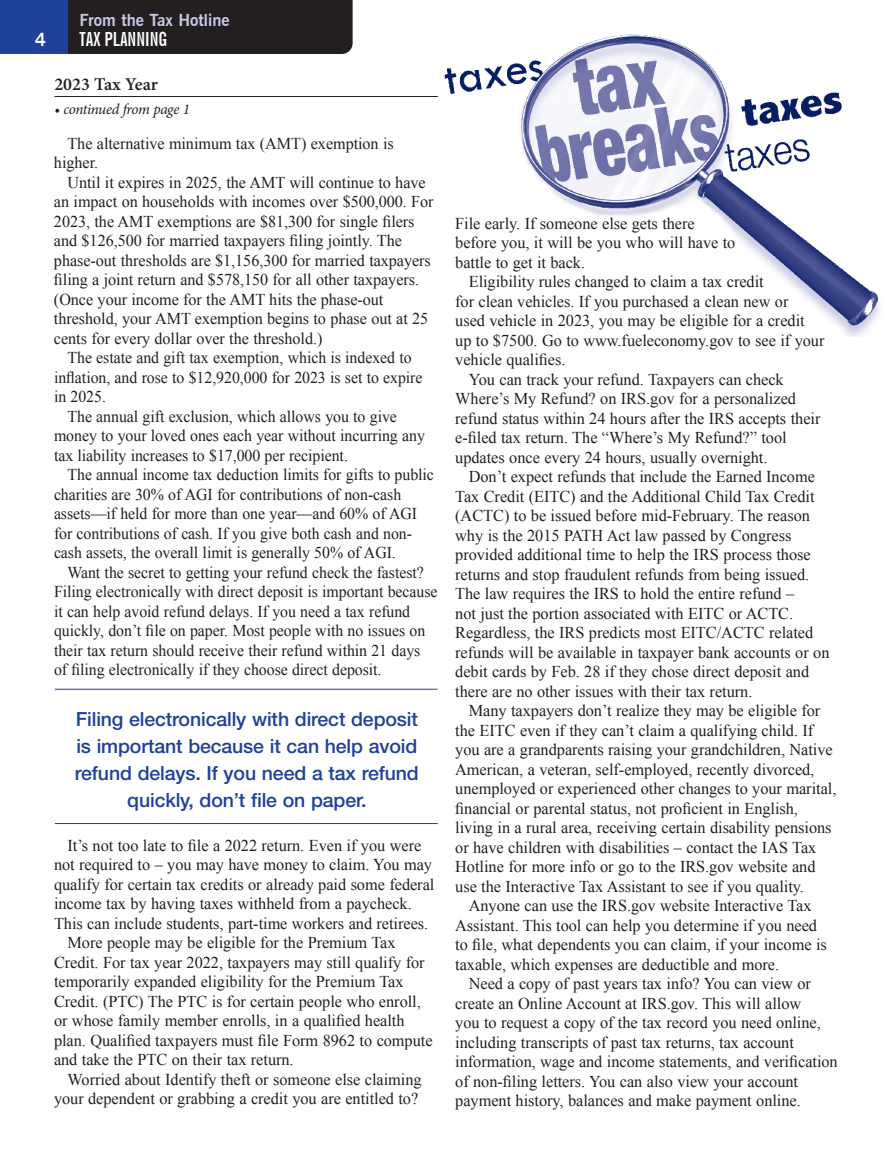
<style>
.page{position:relative;width:891px;height:1161px;background:#fff}
.page>*{position:absolute;margin:0;border:0;box-sizing:border-box;transform-origin:0 0}
.Writer_Title{font:500 19.5px/27px "Helvetica Neue LT Std";letter-spacing:-.005em;color:#20419a;text-align:center}
.Top_Left{font:700 extra-condensed 19.5px "News Gothic BT";color:#fff}
.Header1{font:600 18px "Minion Pro";color:#231f20}
.t1{font:700 18px "News Gothic BT";color:#fff}
.Writer_Title-2{font:16.5px/19.5px "Times New Roman";letter-spacing:-.005em;color:#231f20}
.Writer_Title-3{font:16.5px/19.5px "Times New Roman";letter-spacing:-.005em;color:#231f20;scale:.96 1}
.Top_Left-2{font:700 16.5px "News Gothic BT";color:#c7c8e4}
.Header1-2{font:italic 15px "Minion Pro";letter-spacing:-.025em;color:#231f20}
</style>
<div class="page">
<img style="left:444px;top:34px;width:436px;height:302px">
<div style="left:68px;top:0;width:285px;height:54px;background:#231f20"></div>
<div style="left:0;top:0;width:68px;height:54px;background:#20419a"></div>
<hr style="left:54px;top:96px;width:384px;height:1px;background:#231f20">
<hr style="left:55px;top:823px;width:383px;height:1px;background:#20419a">
<hr style="left:55px;top:689px;width:383px;height:1px;background:#20419a">
<p class="t1" style="left:35px;top:29px;width:12px">4</p>
<p class="Top_Left-2" style="left:80px;top:10px;width:151px">From the Tax Hotline</p>
<p class="Top_Left" style="left:80px;top:27px;width:89px">TAX PLANNING</p>
<p class="Header1" style="left:54px;top:71px;width:105px">2023 Tax Year</p>
<p class="Header1-2" style="left:54px;top:99px;width:137px">• continued from page 1</p>
<p class="Writer_Title-2" style="left:54px;top:133px;width:341px;text-indent:14px">The alternative minimum tax (AMT) exemption is higher.</p>
<p class="Writer_Title-2" style="left:54px;top:172px;width:381px;text-indent:14px">Until it expires in 2025, the AMT will continue to have an impact on households with incomes over $500,000. For 2023, the AMT exemptions are $81,300 for single filers and $126,500 for married taxpayers filing jointly. The phase-out thresholds are $1,156,300 for married taxpayers filing a joint return and $578,150 for all other taxpayers. (Once your income for the AMT hits the phase-out threshold, your AMT exemption begins to phase out at 25 cents for every dollar over the threshold.)</p>
<p class="Writer_Title-3" style="left:54px;top:348px;width:385px;text-indent:13px">The estate and gift tax exemption, which is indexed to inflation, and rose to $12,920,000 for 2023 is set to expire in 2025.</p>
<p class="Writer_Title-3" style="left:54px;top:406px;width:388px;text-indent:13px">The annual gift exclusion, which allows you to give money to your loved ones each year without incurring any tax liability increases to $17,000 per recipient.</p>
<p class="Writer_Title-3" style="left:54px;top:465px;width:397px;text-indent:13px">The annual income tax deduction limits for gifts to public charities are 30% of AGI for contributions of non-cash assets—if held for more than one year—and 60% of AGI for contributions of cash. If you give both cash and non&shy;cash assets, the overall limit is generally 50% of AGI.</p>
<p class="Writer_Title-3" style="left:54px;top:562px;width:401px;text-indent:13px">Want the secret to getting your refund check the fastest?<br>Filing electronically with direct deposit is important because it can help avoid refund delays. If you need a tax refund quickly, don’t file on paper. Most people with no issues on their tax return should receive their refund within 21 days of filing electronically if they choose direct deposit.</p>
<p class="Writer_Title" style="left:75px;top:706px;width:346px">Filing electronically with direct deposit is important because it can help avoid refund delays. If you need a tax refund quickly, don’t file on paper.</p>
<p class="Writer_Title-2" style="left:54px;top:835px;width:382px;text-indent:13px">It’s not too late to file a 2022 return. Even if you were not required to – you may have money to claim. You may qualify for certain tax credits or already paid some federal income tax by having taxes withheld from a paycheck.<br>This can include students, part-time workers and retirees.</p>
<p class="Writer_Title-2" style="left:54px;top:933px;width:380px;text-indent:13px">More people may be eligible for the Premium Tax Credit. For tax year 2022, taxpayers may still qualify for temporarily expanded eligibility for the Premium Tax Credit. (PTC) The PTC is for certain people who enroll, or whose family member enrolls, in a qualified health plan. Qualified taxpayers must file Form 8962 to compute and take the PTC on their tax return.</p>
<p class="Writer_Title-2" style="left:54px;top:1069px;width:369px;text-align:right">Worried about Identify theft or someone else claiming your dependent or grabbing a credit you are entitled to?</p>
<p class="Writer_Title-2" style="left:455px;top:213px;width:282px">File early. If someone else gets there before you, it will be you who will have to battle to get it back.</p>
<p class="Writer_Title-2" style="left:455px;top:272px;width:371px;text-indent:13px">Eligibility rules changed to claim a tax credit<br>for clean vehicles. If you purchased a clean new or<br>used vehicle in 2023, you may be eligible for a credit up to $7500. Go to www.fueleconomy.gov to see if your vehicle qualifies.</p>
<p class="Writer_Title-2" style="left:455px;top:369px;width:367px;text-indent:13px">You can track your refund. Taxpayers can check Where’s My Refund? on IRS.gov for a personalized refund status within 24 hours after the IRS accepts their e-filed tax return. The “Where’s My Refund?” tool updates once every 24 hours, usually overnight.</p>
<p class="Writer_Title-2" style="left:455px;top:467px;width:376px;text-indent:13px">Don’t expect refunds that include the Earned Income Tax Credit (EITC) and the Additional Child Tax Credit (ACTC) to be issued before mid-February. The reason why is the 2015 PATH Act law passed by Congress provided additional time to help the IRS process those returns and stop fraudulent refunds from being issued.<br>The law requires the IRS to hold the entire refund –<br>not just the portion associated with EITC or ACTC.<br>Regardless, the IRS predicts most EITC/ACTC related refunds will be available in taxpayer bank accounts or on debit cards by Feb. 28 if they chose direct deposit and there are no other issues with their tax return.</p>
<p class="Writer_Title-2" style="left:455px;top:701px;width:383px;text-indent:13px">Many taxpayers don’t realize they may be eligible for the EITC even if they can’t claim a qualifying child. If you are a grandparents raising your grandchildren, Native American, a veteran, self-employed, recently divorced, unemployed or experienced other changes to your marital, financial or parental status, not proficient in English, living in a rural area, receiving certain disability pensions or have children with disabilities – contact the IAS Tax Hotline for more info or go to the IRS.gov website and use the Interactive Tax Assistant to see if you quality.</p>
<p class="Writer_Title-2" style="left:455px;top:896px;width:373px;text-indent:13px">Anyone can use the IRS.gov website Interactive Tax Assistant. This tool can help you determine if you need to file, what dependents you can claim, if your income is taxable, which expenses are deductible and more.</p>
<p class="Writer_Title-2" style="left:455px;top:974px;width:384px;text-indent:13px">Need a copy of past years tax info? You can view or create an Online Account at IRS.gov. This will allow<br>you to request a copy of the tax record you need online, including transcripts of past tax returns, tax account information, wage and income statements, and verification of non-filing letters. You can also view your account payment history, balances and make payment online.</p>
</div>
